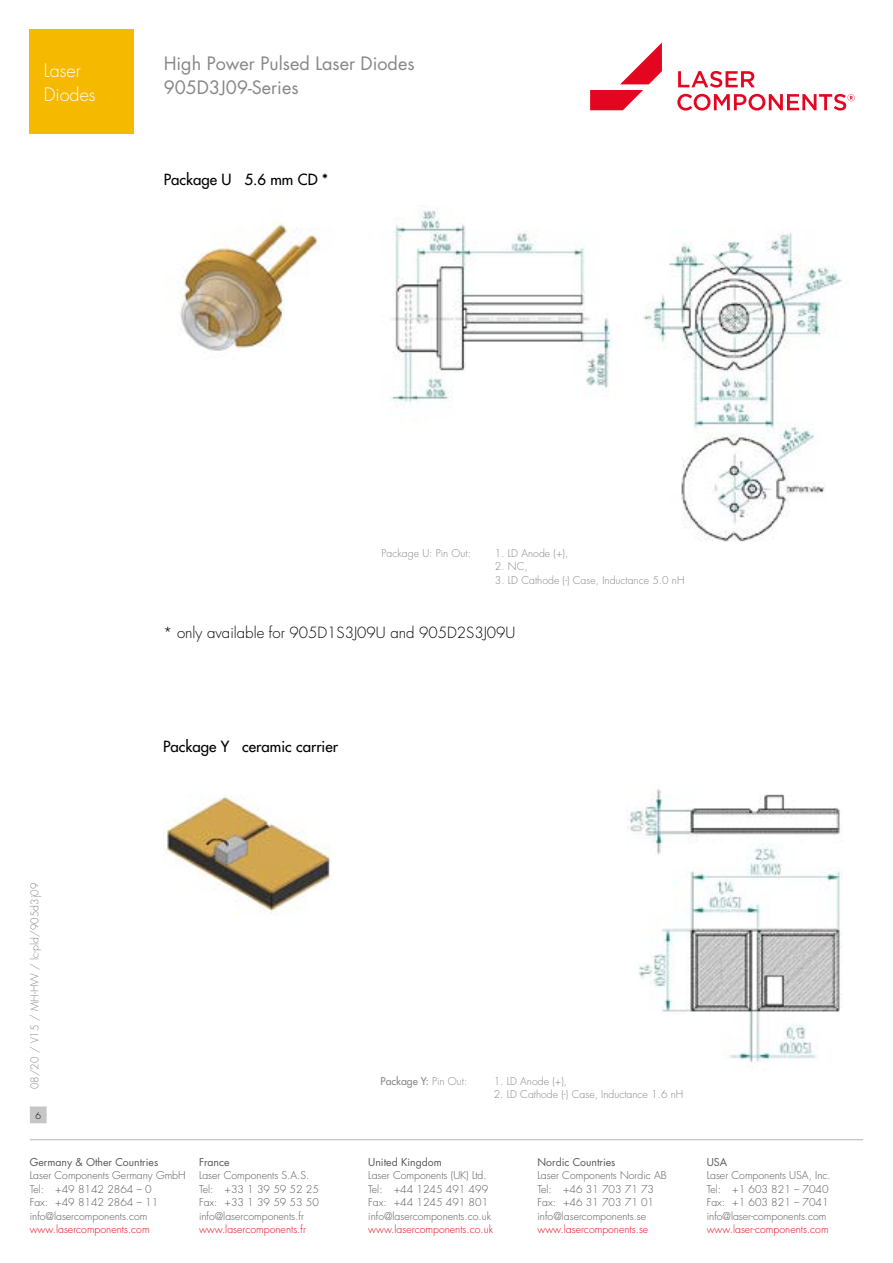
<style>
.page{position:relative;width:893px;height:1263px;background:#fff}
.page>*{position:absolute;margin:0;border:0;box-sizing:border-box;transform-origin:0 0}
.t1{font:18px/24px "Futura Std";color:#878787}
.t2{font:300 18px/24px "Futura Std";color:#fff}
.t3{font:300 15px "Futura Std";color:#000}
.t4{font:500 15px "Futura Std";color:#000}
.t5{font:300 10.5px/13.5px "Futura Std";color:#575756}
.t6{font:300 10.5px "Futura Std";color:#878787}
.t7{font:300 10.5px "Futura Std";color:#e30613}
.t8{font:10.5px "Futura Std";color:#575756}
.t9{font:500 10.5px "Futura Std";color:#878787}
.t10{font:300 9px "Futura Std";color:#000}
.s1{font-weight:300}
</style>
<div class="page">
<hr style="left:30px;top:1139px;width:833px;height:1px;background:#c6c6c6">
<div style="left:31px;top:1107px;width:15px;height:16px;background:#c6c6c6"></div>
<div style="left:30px;top:1106px;width:17px;height:17px;border:1px solid #c6c6c6"></div>
<svg style="left:677px;top:71px;width:178px;height:40px"></svg>
<svg style="left:590px;top:43px;width:72px;height:67px"></svg>
<img style="left:179px;top:222px;width:141px;height:129px">
<img style="left:390px;top:205px;width:452px;height:337px">
<img style="left:163px;top:797px;width:168px;height:118px">
<img style="left:628px;top:788px;width:214px;height:275px">
<div style="left:30px;top:30px;width:104px;height:104px;background:#f5ba00"></div>
<h1 class="t2" style="left:44px;top:59px;width:53px">Laser<br>Diodes</h1>
<h1 class="t1" style="left:164px;top:52px;width:252px">High Power Pulsed Laser Diodes<br>905D3J09-Series</h1>
<h2 class="t4" style="left:164px;top:170px;width:166px">Package U 5.6 mm CD *</h2>
<p class="t6" style="left:382px;top:546px;width:91px">Package U: Pin Out:</p>
<p class="t6" style="left:495px;top:546px;width:75px">1. LD Anode (+),</p>
<p class="t6" style="left:495px;top:560px;width:34px">2. NC,</p>
<p class="t6" style="left:495px;top:573px;width:191px">3. LD Cathode (-) Case, Inductance 5.0 nH</p>
<h2 class="t3" style="left:163px;top:623px;width:354px">* only available for 905D1S3J09U and 905D2S3J09U</h2>
<h2 class="t4" style="left:163px;top:737px;width:176px">Package Y ceramic carrier</h2>
<p class="t6" style="left:28px;top:1089px;width:208px;rotate:-90deg">08/20 / V15 / MH-HW / lc-pld/905d3j09</p>
<p class="t10" style="left:35px;top:1110px;width:7px">6</p>
<p class="t8" style="left:30px;top:1155px;width:130px">Germany &amp; Other Countries</p>
<p class="t5" style="left:30px;top:1169px;width:157px">Laser Components Germany GmbH<br>Tel: +49 8142 2864 – 0<br>Fax: +49 8142 2864 – 11 info@lasercomponents.com</p>
<p class="t7" style="left:30px;top:1223px;width:121px">www.lasercomponents.com</p>
<p class="t8" style="left:199px;top:1155px;width:32px">France</p>
<p class="t5" style="left:199px;top:1169px;width:121px">Laser Components S.A.S.<br>Tel: +33 1 39 59 52 25<br>Fax: +33 1 39 59 53 50 info@lasercomponents.fr</p>
<p class="t7" style="left:199px;top:1223px;width:108px">www.lasercomponents.fr</p>
<p class="t9" style="left:380px;top:1074px;width:88px">Package Y: <span class="s1">Pin Out:</span></p>
<p class="t6" style="left:494px;top:1074px;width:75px">1. LD Anode (+),</p>
<p class="t6" style="left:494px;top:1088px;width:191px">2. LD Cathode (-) Case, Inductance 1.6 nH</p>
<p class="t8" style="left:368px;top:1155px;width:75px">United Kingdom</p>
<p class="t5" style="left:368px;top:1169px;width:124px">Laser Components (UK) Ltd.<br>Tel: +44 1245 491 499<br>Fax: +44 1245 491 801 info@lasercomponents.co.uk</p>
<p class="t7" style="left:368px;top:1223px;width:126px">www.lasercomponents.co.uk</p>
<p class="t8" style="left:537px;top:1155px;width:79px">Nordic Countries</p>
<p class="t5" style="left:537px;top:1169px;width:131px">Laser Components Nordic AB<br>Tel: +46 31 703 71 73<br>Fax: +46 31 703 71 01 info@lasercomponents.se</p>
<p class="t7" style="left:537px;top:1223px;width:112px">www.lasercomponents.se</p>
<p class="t8" style="left:707px;top:1155px;width:22px">USA</p>
<p class="t5" style="left:707px;top:1169px;width:126px">Laser Components USA, Inc.<br>Tel: +1 603 821 – 7040<br>Fax: +1 603 821 – 7041 info@laser-components.com</p>
<p class="t7" style="left:707px;top:1223px;width:123px">www.laser-components.com</p>
</div>
